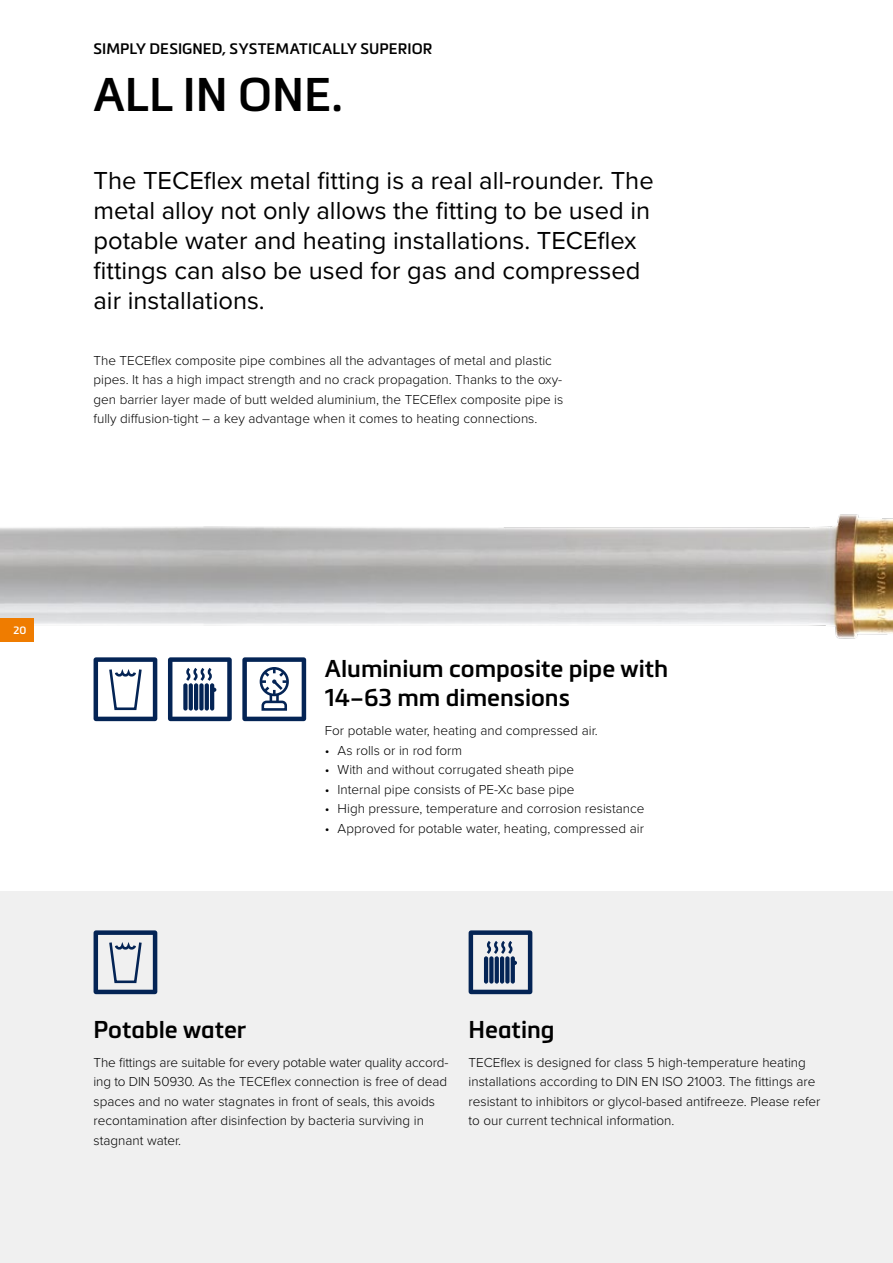
<style>
.page{position:relative;width:893px;height:1263px;background:#fff}
.page>*{position:absolute;margin:0;border:0;box-sizing:border-box;transform-origin:0 0}
.t1{font:600 46.5px "Metronic Pro";color:#000}
.t2{font:25.5px/30px "Proxima Nova";color:#000}
.t3{font:600 24px/29.2px "Metronic Pro";color:#000}
.t4{font:600 15px "Metronic Pro";letter-spacing:.005em;color:#000}
.t5{font:300 13.5px/19.5px "Proxima Nova";color:#000}
.t6{font:600 10.5px "Metronic Pro";color:#fff}
</style>
<div class="page">
<div style="left:0;top:891px;width:893px;height:372px;background:#f0f0f0"></div>
<img style="left:0;top:514px;width:893px;height:125px">
<svg style="left:94px;top:657px;width:63px;height:64px"></svg>
<svg style="left:94px;top:930px;width:63px;height:64px"></svg>
<svg style="left:168px;top:657px;width:64px;height:64px"></svg>
<svg style="left:469px;top:930px;width:63px;height:64px"></svg>
<svg style="left:242px;top:657px;width:64px;height:64px"></svg>
<div style="left:0;top:618px;width:34px;height:24px;background:#ef7c00"></div>
<p class="t4" style="left:94px;top:39px;width:340px">SIMPLY DESIGNED, SYSTEMATICALLY SUPERIOR</p>
<h1 class="t1" style="left:94px;top:66px;width:251px">ALL IN ONE.</h1>
<h2 class="t2" style="left:94px;top:165px;width:562px">The TECEflex metal fitting is a real all-rounder. The metal alloy not only allows the fitting to be used in potable water and heating installations. TECEflex -f-ittings can also be used for gas and compressed air installations.</h2>
<p class="t5" style="left:94px;top:350px;width:471px">The TECEflex composite pipe combines all the advantages of metal and plastic pipes. It has a high impact strength and no crack propagation. Thanks to the oxy&shy;gen barrier layer made of butt welded aluminium, the TECEflex composite pipe is fully diffusion-tight – a key advantage when it comes to heating connections.</p>
<p class="t6" style="left:14px;top:624px;width:14px">20</p>
<h3 class="t3" style="left:325px;top:653px;width:345px">Aluminium composite pipe with<br>14–63 mm dimensions</h3>
<p class="t5" style="left:325px;top:720px;width:274px">For potable water, heating and compressed air.</p>
<p class="t5" style="left:325px;top:740px;width:139px">• As rolls or in rod form</p>
<p class="t5" style="left:325px;top:759px;width:251px">• With and without corrugated sheath pipe</p>
<p class="t5" style="left:325px;top:779px;width:251px">• Internal pipe consists of PE-Xc base pipe</p>
<p class="t5" style="left:325px;top:798px;width:321px">• High pressure, temperature and corrosion resistance</p>
<p class="t5" style="left:325px;top:818px;width:321px">• Approved for potable water, heating, compressed air</p>
<h3 class="t3" style="left:94px;top:1014px;width:154px">Potable water</h3>
<p class="t5" style="left:94px;top:1052px;width:356px">The fittings are suitable for every potable water quality accord&shy;ing to DIN 50930. As the TECEflex connection is free of dead spaces and no water stagnates in front of seals, this avoids recontamination after disinfection by bacteria surviving in stagnant water.</p>
<h3 class="t3" style="left:469px;top:1014px;width:88px">Heating</h3>
<p class="t5" style="left:469px;top:1052px;width:353px">TECEflex is designed for class 5 high-temperature heating installations according to DIN EN ISO 21003. The fittings are resistant to inhibitors or glycol-based antifreeze. Please refer to our current technical information.</p>
</div>
